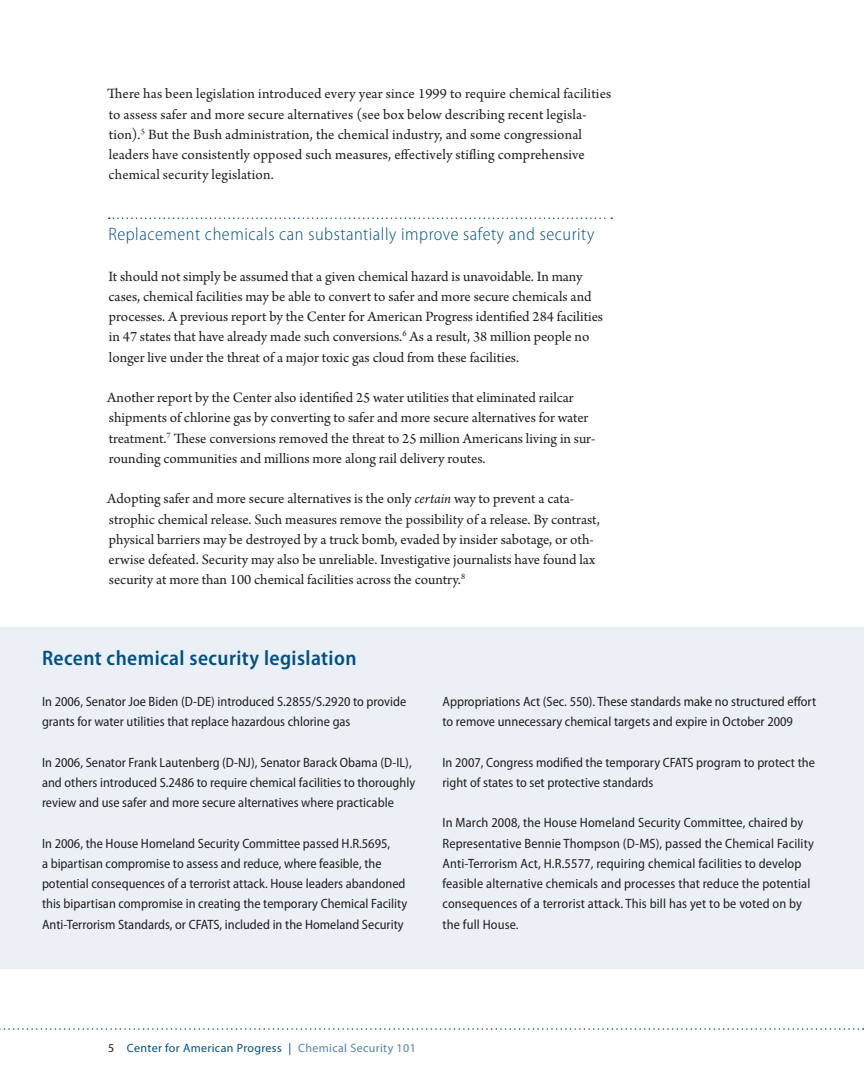
<style>
.page{position:relative;width:864px;height:1080px;background:#fff}
.page>*{position:absolute;margin:0;border:0;box-sizing:border-box;transform-origin:0 0}
.t1{font:600 semi-condensed 21px "Myriad Pro";letter-spacing:.02em;color:#005187}
.t2{font:300 semi-condensed 18px "Myriad Pro";letter-spacing:.03em;color:#005187}
.t3{font:15px/20.2px "Arno Pro";color:#231f20}
.t4{font:semi-condensed 13.5px/20.2px "Myriad Pro";color:#231f20}
.t5{font:12px "Myriad Pro";letter-spacing:.03em;color:#005187}
.s1{font-style:italic}
.s2{color:#231f20}
.s3{color:#5083af}
</style>
<div class="page">
<svg style="left:0;top:1028px;width:864px;height:2px"></svg>
<svg style="left:109px;top:218px;width:503px;height:1px"></svg>
<div style="left:0;top:628px;width:864px;height:341px;background:#ebf0f6"></div>
<p class="t3" style="left:107px;top:84px;width:505px">There has been legislation introduced every year since 1999 to require chemical facilities to assess safer and more secure alternatives (see box below describing recent legisla&shy;tion).<sup>5</sup> But the Bush administration, the chemical industry, and some congressional leaders have consistently opposed such measures, effectively stifling comprehensive chemical security legislation.</p>
<p class="t2" style="left:108px;top:224px;width:487px">Replacement chemicals can substantially improve safety and security</p>
<p class="t3" style="left:108px;top:267px;width:496px">It should not simply be assumed that a given chemical hazard is unavoidable. In many cases, chemical facilities may be able to convert to safer and more secure chemicals and processes. A previous report by the Center for American Progress identified 284 facilities in 47 states that have already made such conversions.<sup>6</sup> As a result, 38 million people no longer live under the threat of a major toxic gas cloud from these facilities.</p>
<p class="t3" style="left:107px;top:388px;width:489px">Another report by the Center also identified 25 water utilities that eliminated railcar shipments of chlorine gas by converting to safer and more secure alternatives for water treatment.<sup>7</sup> These conversions removed the threat to 25 million Americans living in sur&shy;rounding communities and millions more along rail delivery routes.</p>
<p class="t3" style="left:107px;top:489px;width:494px">Adopting safer and more secure alternatives is the only <span class="s1">certain</span> way to prevent a cata&shy;strophic chemical release. Such measures remove the possibility of a release. By contrast, physical barriers may be destroyed by a truck bomb, evaded by insider sabotage, or oth&shy;erwise defeated. Security may also be unreliable. Investigative journalists have found lax security at more than 100 chemical facilities across the country.<sup>8</sup></p>
<h1 class="t1" style="left:42px;top:647px;width:316px">Recent chemical security legislation</h1>
<p class="t4" style="left:42px;top:691px;width:366px">In 2006, Senator Joe Biden (D-DE) introduced S.2855/S.2920 to provide grants for water utilities that replace hazardous chlorine gas</p>
<p class="t4" style="left:42px;top:752px;width:375px">In 2006, Senator Frank Lautenberg (D-NJ), Senator Barack Obama (D-IL), and others introduced S.2486 to require chemical facilities to thoroughly review and use safer and more secure alternatives where practicable</p>
<p class="t4" style="left:42px;top:833px;width:367px">In 2006, the House Homeland Security Committee passed H.R.5695,<br>a bipartisan compromise to assess and reduce, where feasible, the potential consequences of a terrorist attack. House leaders abandoned this bipartisan compromise in creating the temporary Chemical Facility Anti-Terrorism Standards, or CFATS, included in the Homeland Security</p>
<p class="t4" style="left:442px;top:691px;width:375px">Appropriations Act (Sec. 550). These standards make no structured effort to remove unnecessary chemical targets and expire in October 2009</p>
<p class="t4" style="left:442px;top:752px;width:374px">In 2007, Congress modified the temporary CFATS program to protect the right of states to set protective standards</p>
<p class="t4" style="left:442px;top:813px;width:373px">In March 2008, the House Homeland Security Committee, chaired by Representative Bennie Thompson (D-MS), passed the Chemical Facility Anti-Terrorism Act, H.R.5577, requiring chemical facilities to develop feasible alternative chemicals and processes that reduce the potential consequences of a terrorist attack. This bill has yet to be voted on by the full House.</p>
<p class="t5" style="left:108px;top:1041px;width:309px"><span class="s2">5</span> Center for American Progress | <span class="s3">Chemical Security 101</span></p>
</div>
